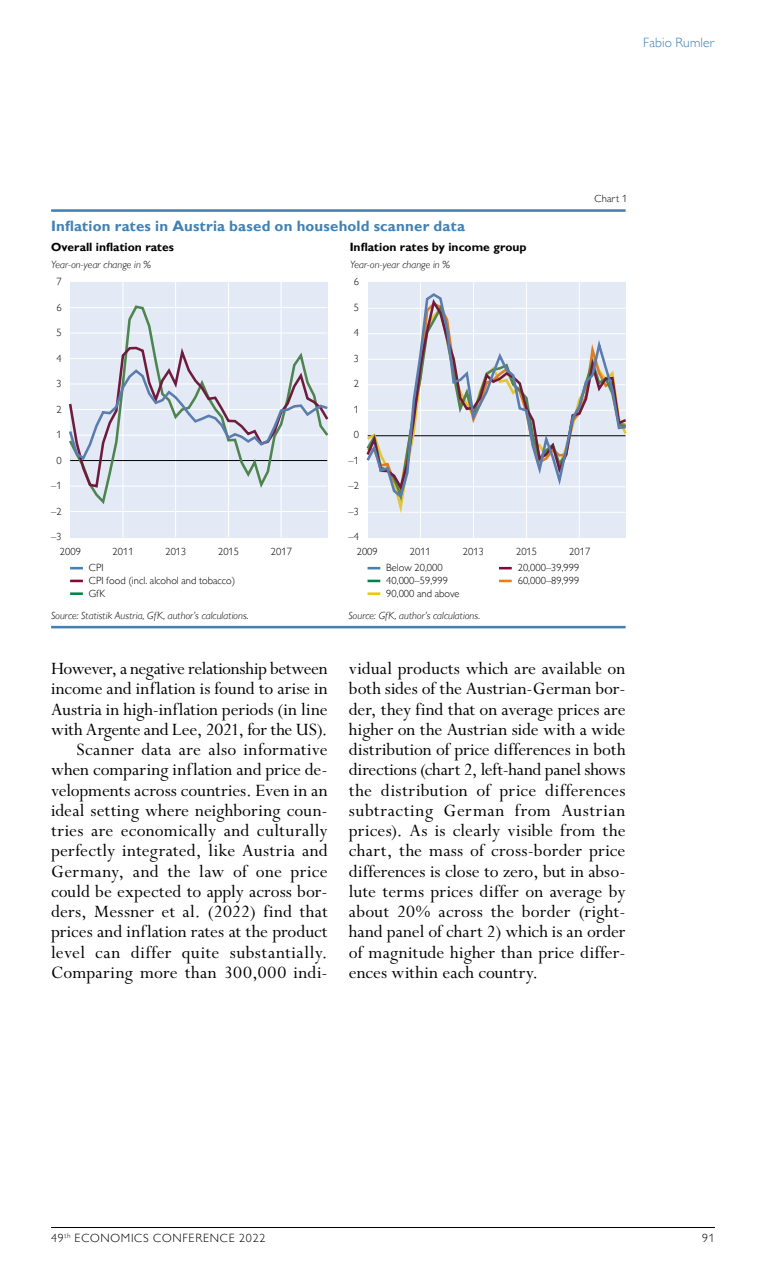
<style>
.page{position:relative;width:766px;height:1263px;background:#fff}
.page>*{position:absolute;margin:0;border:0;box-sizing:border-box;transform-origin:0 0}
.id291{font:19.5px/20.2px "Perpetua Std";letter-spacing:.01em;color:#000;text-align:justify}
.t1{font:700 15px "Gill Sans MT Pro";letter-spacing:.01em;color:#4181b3}
.t2{font:300 13.5px "Gill Sans MT Pro";letter-spacing:.01em;color:#4181b3}
.t3{font:700 12px "Gill Sans MT Pro";color:#000}
.t4{font:300 12px "Gill Sans MT Pro";letter-spacing:.06em;color:#000}
.t5{font:300 10.5px/12.8px "Gill Sans MT Pro";letter-spacing:.005em;color:#000}
.t6{font:italic 300 10.5px "Gill Sans MT Pro";letter-spacing:.01em;color:#000}
</style>
<div class="page">
<hr style="left:51px;top:1227px;width:663px;height:1px;background:#000">
<hr style="left:51px;top:209px;width:574px;height:3px;background:#4181b3">
<hr style="left:51px;top:626px;width:574px;height:2px;background:#4181b3">
<svg style="left:70px;top:567px;width:13px;height:2px"></svg>
<svg style="left:70px;top:580px;width:13px;height:2px"></svg>
<svg style="left:70px;top:592px;width:13px;height:3px"></svg>
<svg style="left:367px;top:567px;width:13px;height:2px"></svg>
<svg style="left:367px;top:580px;width:13px;height:2px"></svg>
<svg style="left:367px;top:592px;width:13px;height:3px"></svg>
<svg style="left:499px;top:567px;width:12px;height:2px"></svg>
<svg style="left:499px;top:580px;width:12px;height:2px"></svg>
<div style="left:367px;top:283px;width:258px;height:255px;background:#e3eaf5"></div>
<hr style="left:578px;top:283px;width:1px;height:255px;background:#fff">
<hr style="left:526px;top:283px;width:1px;height:255px;background:#fff">
<hr style="left:473px;top:283px;width:1px;height:255px;background:#fff">
<hr style="left:420px;top:283px;width:1px;height:255px;background:#fff">
<svg style="left:367px;top:507px;width:259px;height:12px"></svg>
<div style="left:70px;top:282px;width:257px;height:255px;background:#e3eaf5"></div>
<hr style="left:70px;top:511px;width:257px;height:1px;background:#fff">
<hr style="left:280px;top:282px;width:1px;height:255px;background:#fff">
<hr style="left:228px;top:282px;width:1px;height:255px;background:#fff">
<hr style="left:175px;top:282px;width:1px;height:255px;background:#fff">
<hr style="left:122px;top:282px;width:1px;height:255px;background:#fff">
<svg style="left:70px;top:304px;width:258px;height:203px"></svg>
<svg style="left:68px;top:343px;width:261px;height:146px"></svg>
<svg style="left:366px;top:292px;width:261px;height:209px"></svg>
<p class="t2" style="left:643px;top:35px;width:73px">Fabio Rumler</p>
<p class="t1" style="left:51px;top:216px;width:415px">Inflation rates in Austria based on household scanner data</p>
<p class="t3" style="left:51px;top:240px;width:124px">Overall inflation rates</p>
<p class="t3" style="left:349px;top:240px;width:178px">Inflation rates by income group</p>
<p class="t5" style="left:56px;top:275px;width:7px">7</p>
<p class="t5" style="left:56px;top:301px;width:7px">6</p>
<p class="t5" style="left:56px;top:326px;width:7px">5</p>
<p class="t5" style="left:56px;top:352px;width:7px">4</p>
<p class="t5" style="left:56px;top:377px;width:7px">3</p>
<p class="t5" style="left:56px;top:403px;width:7px">2</p>
<p class="t5" style="left:56px;top:428px;width:7px">1</p>
<p class="t5" style="left:56px;top:454px;width:7px">0</p>
<p class="t5" style="left:51px;top:479px;width:12px">–1</p>
<p class="t5" style="left:51px;top:505px;width:12px">–2</p>
<p class="t5" style="left:51px;top:530px;width:12px">–3</p>
<p class="t6" style="left:51px;top:258px;width:101px">Year-on-year change in %</p>
<p class="t6" style="left:350px;top:258px;width:101px">Year-on-year change in %</p>
<p class="t5" style="left:353px;top:275px;width:7px">6</p>
<p class="t5" style="left:353px;top:301px;width:7px">5</p>
<p class="t5" style="left:353px;top:326px;width:7px">4</p>
<p class="t5" style="left:353px;top:352px;width:7px">3</p>
<p class="t5" style="left:353px;top:377px;width:7px">2</p>
<p class="t5" style="left:353px;top:403px;width:7px">1</p>
<p class="t5" style="left:353px;top:428px;width:7px">0</p>
<p class="t5" style="left:348px;top:454px;width:12px">–1</p>
<p class="t5" style="left:348px;top:479px;width:12px">–2</p>
<p class="t5" style="left:348px;top:505px;width:12px">–3</p>
<p class="t5" style="left:348px;top:530px;width:12px">–4</p>
<p class="t5" style="left:594px;top:192px;width:34px">Chart 1</p>
<p class="t5" style="left:60px;top:545px;width:23px">2009</p>
<p class="t5" style="left:113px;top:545px;width:23px">2011</p>
<p class="t5" style="left:165px;top:545px;width:23px">2013</p>
<p class="t5" style="left:218px;top:545px;width:23px">2015</p>
<p class="t5" style="left:271px;top:545px;width:23px">2017</p>
<p class="t5" style="left:356px;top:545px;width:23px">2009</p>
<p class="t5" style="left:409px;top:545px;width:23px">2011</p>
<p class="t5" style="left:463px;top:545px;width:23px">2013</p>
<p class="t5" style="left:516px;top:545px;width:23px">2015</p>
<p class="t5" style="left:569px;top:545px;width:23px">2017</p>
<p class="t5" style="left:89px;top:561px;width:148px">CPI<br>CPI food (incl. alcohol and tobacco)<br>GfK</p>
<p class="t5" style="left:386px;top:561px;width:75px">Below 20,000<br>40,000–59,999<br>90,000 and above</p>
<p class="t5" style="left:517px;top:561px;width:63px">20,000–39,999<br>60,000–89,999</p>
<p class="t6" style="left:51px;top:609px;width:199px">Source: Statistik Austria, GfK, author’s calculations.</p>
<p class="t6" style="left:348px;top:609px;width:133px">Source: GfK, author’s calculations.</p>
<p class="id291" style="left:51px;top:659px;width:278px">However, a negative relationship between income and inflation is found to arise in Austria in high-inflation periods (in line with Argente and Lee, 2021, for the US).</p>
<p class="id291" style="left:51px;top:740px;width:278px;text-indent:26px">Scanner data are also informative when comparing inflation and price de&shy;velopments across countries. Even in an ideal setting where neighboring coun&shy;tries are economically and culturally perfectly integrated, like Austria and Germany, and the law of one price could be expected to apply across bor&shy;ders, Messner et al. (2022) find that prices and inflation rates at the product level can differ quite substantially.<br>Comparing more than 300,000 indi-</p>
<p class="id291" style="left:349px;top:659px;width:278px">vidual products which are available on both sides of the Austrian-German bor&shy;der, they find that on average prices are higher on the Austrian side with a wide distribution of price differences in both directions (chart 2, left-hand panel shows the distribution of price differences subtracting German from Austrian prices). As is clearly visible from the chart, the mass of cross-border price differences is close to zero, but in abso&shy;lute terms prices differ on average by about 20% across the border (right&shy;hand panel of chart 2) which is an order of magnitude higher than price differ&shy;ences within each country.</p>
<p class="t4" style="left:51px;top:1231px;width:216px">49<sup>th</sup> ECONOMICS CONFERENCE 2022</p>
<p class="t4" style="left:702px;top:1231px;width:14px">91</p>
</div>
